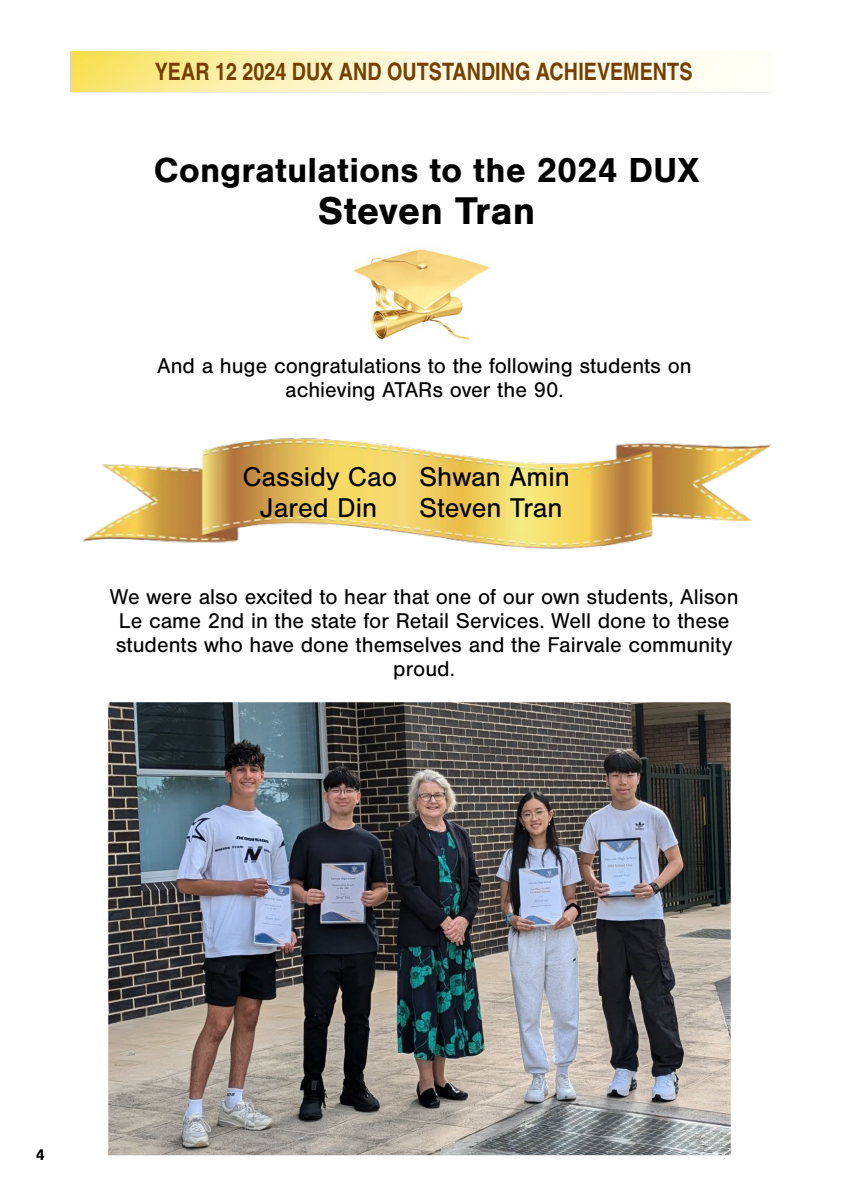
<style>
.page{position:relative;width:842px;height:1191px;background:#fff}
.page>*{position:absolute;margin:0;border:0;box-sizing:border-box;transform-origin:0 0}
.t1{font:700 40px "Nimbus San";color:#000}
.t2{font:700 36px "Nimbus San";color:#000}
.t3{font:28px/30.4px "Nimbus San";color:#000;text-align:center}
.t4{font:700 24px "Nimbus San Con L";color:#763f00}
.t5{font:22px/24px "Nimbus San";color:#000;text-align:center}
.t6{font:700 16px "Nimbus San";color:#000}
</style>
<div class="page">
<img style="left:70px;top:52px;width:701px;height:41px">
<img style="left:352px;top:247px;width:139px;height:94px">
<img style="left:108px;top:702px;width:623px;height:453px">
<img style="left:82px;top:438px;width:689px;height:111px">
<p class="t4" style="left:155px;top:54px;width:539px">YEAR 12 2024 DUX AND OUTSTANDING ACHIEVEMENTS</p>
<h2 class="t2" style="left:154px;top:149px;width:547px">Congratulations to the 2024 DUX</h2>
<h1 class="t1" style="left:318px;top:188px;width:219px">Steven Tran</h1>
<p class="t5" style="left:157px;top:354px;width:536px">And a huge congratulations to the following students on achieving ATARs over the 90.</p>
<p class="t3" style="left:242px;top:462px;width:156px">Cassidy Cao<br>Jared Din</p>
<p class="t3" style="left:419px;top:462px;width:152px;text-align:left">Shwan Amin<br>Steven Tran</p>
<p class="t5" style="left:110px;top:585px;width:630px">We were also excited to hear that one of our own students, Alison Le came 2nd in the state for Retail Services. Well done to these students who have done themselves and the Fairvale community proud.</p>
<p class="t6" style="left:36px;top:1145px;width:11px">4</p>
</div>
